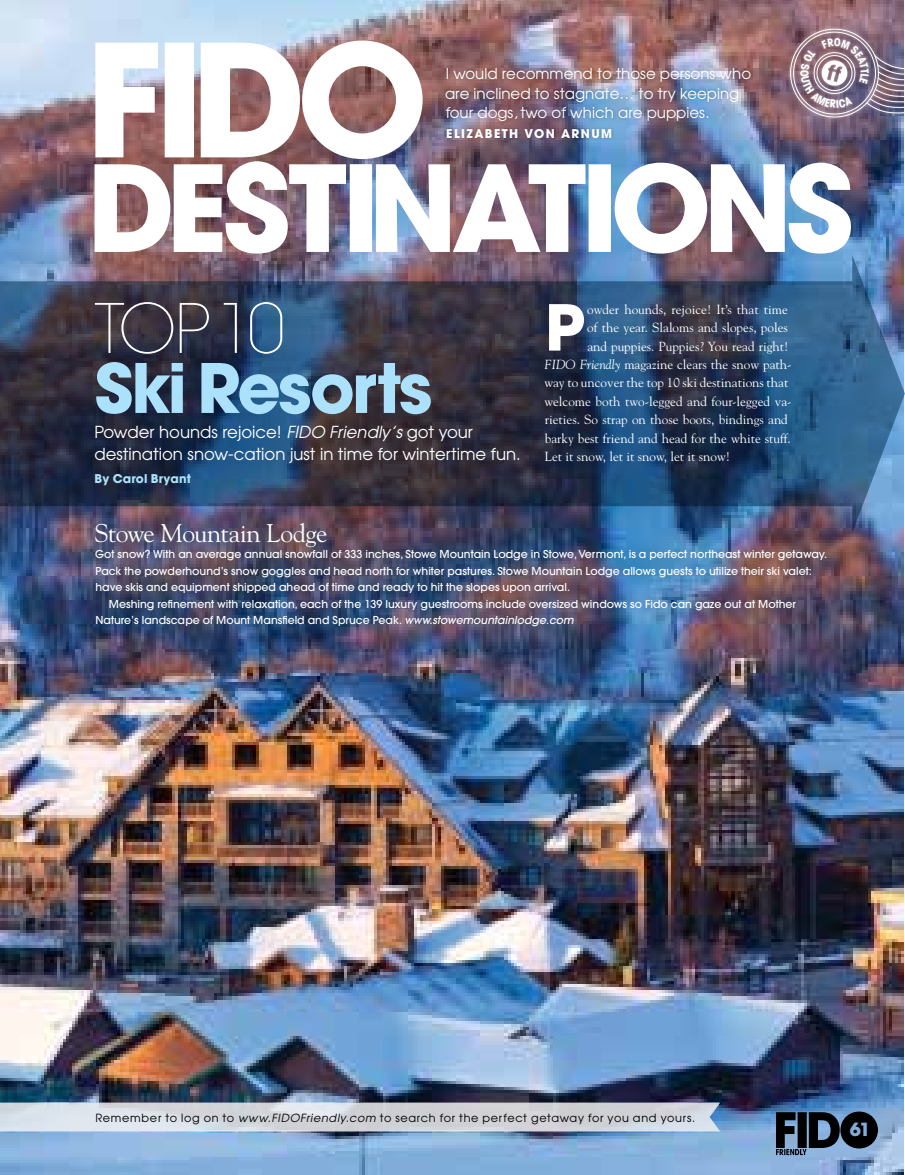
<style>
.page{position:relative;width:905px;height:1175px;background:#fff}
.page>*{position:absolute;margin:0;border:0;box-sizing:border-box;transform-origin:0 0}
.t1{font:700 67.5px "Avant Garde";letter-spacing:-.04em;color:#abe1fa}
.t2{font:200 67.5px "Avant Garde";color:#fff}
.t3{font:700 62.85px "Avant Garde";color:#fff}
.t4{font:25.5px "Goudy";letter-spacing:-.02em;color:#fff}
.t5{font:700 18px "Avant Garde";color:#82acd9}
.t6{font:16.5px/22.5px "Avant Garde";color:#fff}
.t7{font:15px/19.5px "Avant Garde";color:#fff}
.t8{font:13.2px "Goudy";color:#fff}
.t9{font:700 12px "Avant Garde";letter-spacing:.13em;color:#fff}
.t10{font:700 12px "Avant Garde";letter-spacing:.01em;color:#abe1fa}
.t11{font:11.25px "Avant Garde";letter-spacing:.06em;color:#000}
.t12{font:500 10.8px "Avant Garde";color:#fff}
.s1{font-style:italic}
</style>
<div class="page">
<img style="left:0;top:0;width:903px;height:1174px">
<svg style="left:0;top:1102px;width:720px;height:29px;background:#d1d4db"></svg>
<img style="left:95px;top:41px;width:755px;height:213px">
<svg style="left:776px;top:1111px;width:102px;height:44px;background:#334354"></svg>
<img style="left:0;top:255px;width:904px;height:277px">
<div style="left:79px;top:506px;width:758px;height:132px;background:#004b63;opacity:.75"></div>
<svg style="left:784px;top:23px;width:120px;height:111px;background:#8d7889"></svg>
<h3 class="t7" style="left:445px;top:64px;width:308px">I would recommend to those persons who are inclined to stagnate… to try keeping four dogs, two of which are puppies.</h3>
<p class="t9" style="left:446px;top:125px;width:167px">Elizabeth von Arnum</p>
<h1 class="t2" style="left:94px;top:289px;width:192px">Top 10</h1>
<h1 class="t1" style="left:94px;top:344px;width:339px">Ski Resorts</h1>
<h3 class="t6" style="left:94px;top:420px;width:428px">Powder hounds rejoice! <span class="s1">FIDO Friendly’s</span> got your destination snow-cation just in time for wintertime fun.</h3>
<p class="t10" style="left:94px;top:470px;width:98px">By Carol Bryant</p>
<h2 class="t3" style="left:545px;top:287px;width:41px">P</h2>
<p class="t8" style="left:587px;top:301px;width:202px">owder hounds, rejoice! It’s that time</p>
<p class="t8" style="left:587px;top:319px;width:202px">of the year. Slaloms and slopes, poles</p>
<p class="t8" style="left:587px;top:338px;width:203px">and puppies. Puppies? You read right!</p>
<p class="t8" style="left:544px;top:356px;width:248px"><span class="s1">FIDO Friendly</span> magazine clears the snow path-</p>
<p class="t8" style="left:544px;top:374px;width:245px">way to uncover the top 10 ski destinations that</p>
<p class="t8" style="left:544px;top:393px;width:249px">welcome both two-legged and four-legged va-</p>
<p class="t8" style="left:544px;top:411px;width:245px">rieties. So strap on those boots, bindings and</p>
<p class="t8" style="left:544px;top:430px;width:247px">barky best friend and head for the white stuff.</p>
<p class="t8" style="left:544px;top:448px;width:187px">Let it snow, let it snow, let it snow!</p>
<h3 class="t4" style="left:94px;top:517px;width:234px">Stowe Mountain Lodge</h3>
<p class="t12" style="left:95px;top:547px;width:733px">Got snow? With an average annual snowfall of 333 inches, Stowe Mountain Lodge in Stowe, Vermont, is a perfect northeast winter getaway.</p>
<p class="t12" style="left:95px;top:564px;width:717px">Pack the powderhound’s snow goggles and head north for whiter pastures. Stowe Mountain Lodge allows guests to utilize their ski valet:</p>
<p class="t12" style="left:95px;top:580px;width:476px">have skis and equipment shipped ahead of time and ready to hit the slopes upon arrival.</p>
<p class="t12" style="left:109px;top:597px;width:688px">Meshing refinement with relaxation, each of the 139 luxury guestrooms include oversized windows so Fido can gaze out at Mother</p>
<p class="t12" style="left:95px;top:613px;width:480px">Nature’s landscape of Mount Mansfield and Spruce Peak. <span class="s1">www.stowemountainlodge.com</span></p>
<p class="t11" style="left:95px;top:1110px;width:601px">Remember to log on to <span class="s1">www.FIDOFriendly.com</span> to search for the perfect getaway for you and yours.</p>
<h3 class="t5" style="left:849px;top:1118px;width:22px">61</h3>
</div>
